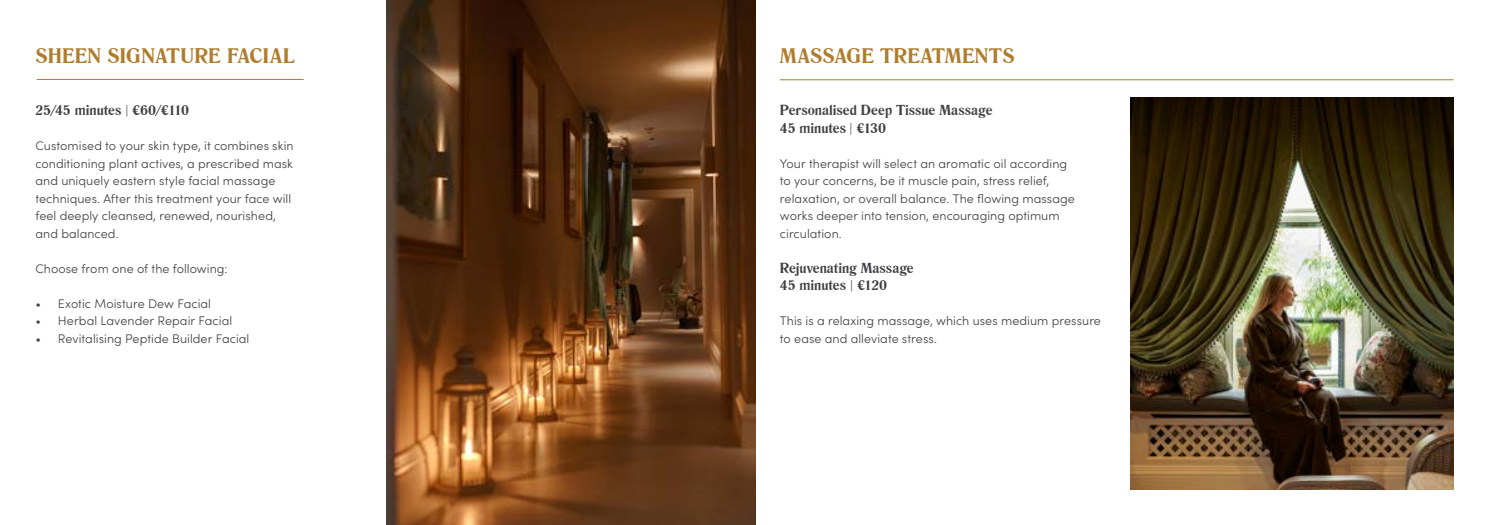
<style>
.page{position:relative;width:1489px;height:525px;background:#fff}
.page>*{position:absolute;margin:0;border:0;box-sizing:border-box;transform-origin:0 0}
.t1{font:700 20px "Romana BT";letter-spacing:.005em;color:#af7d2e}
.t2{font:700 13.75px/17.5px "Romana BT";letter-spacing:-.005em;color:#414042}
.t3{font:300 12.5px/17.5px "Sofia Pro";letter-spacing:.005em;color:#414042}
.s1{font-family:"Sofia Pro";font-weight:300;font-size:12.5px}
</style>
<div class="page">
<hr style="left:37px;top:79px;width:267px;height:1px;background:#af7d2e">
<img style="left:386px;top:0;width:369px;height:524px">
<img style="left:1130px;top:98px;width:323px;height:391px">
<hr style="left:780px;top:79px;width:673px;height:1px;background:#af7d2e">
<h1 class="t1" style="left:35px;top:43px;width:261px">SHEEN SIGNATURE FACIAL</h1>
<p class="t2" style="left:35px;top:101px;width:155px">25/45 minutes <span class="s1">|</span> €60/€110</p>
<p class="t3" style="left:35px;top:136px;width:260px">Customised to your skin type, it combines skin conditioning plant actives, a prescribed mask and uniquely eastern style facial massage techniques. After this treatment your face will feel deeply cleansed, renewed, nourished, and balanced.</p>
<p class="t3" style="left:35px;top:259px;width:193px">Choose from one of the following:</p>
<p class="t3" style="left:35px;top:294px;width:177px">• Exotic Moisture Dew Facial</p>
<p class="t3" style="left:35px;top:311px;width:198px">• Herbal Lavender Repair Facial</p>
<p class="t3" style="left:35px;top:329px;width:215px">• Revitalising Peptide Builder Facial</p>
<h1 class="t1" style="left:780px;top:43px;width:236px">MASSAGE TREATMENTS</h1>
<p class="t2" style="left:780px;top:101px;width:214px">Personalised Deep Tissue Massage<br>45 minutes <span class="s1">|</span> €130</p>
<p class="t3" style="left:780px;top:154px;width:296px">Your therapist will select an aromatic oil according to your concerns, be it muscle pain, stress relief, relaxation, or overall balance. The flowing massage works deeper into tension, encouraging optimum circulation.</p>
<p class="t2" style="left:780px;top:259px;width:135px">Rejuvenating Massage<br>45 minutes <span class="s1">|</span> €120</p>
<p class="t3" style="left:780px;top:311px;width:322px">This is a relaxing massage, which uses medium pressure to ease and alleviate stress.</p>
</div>
